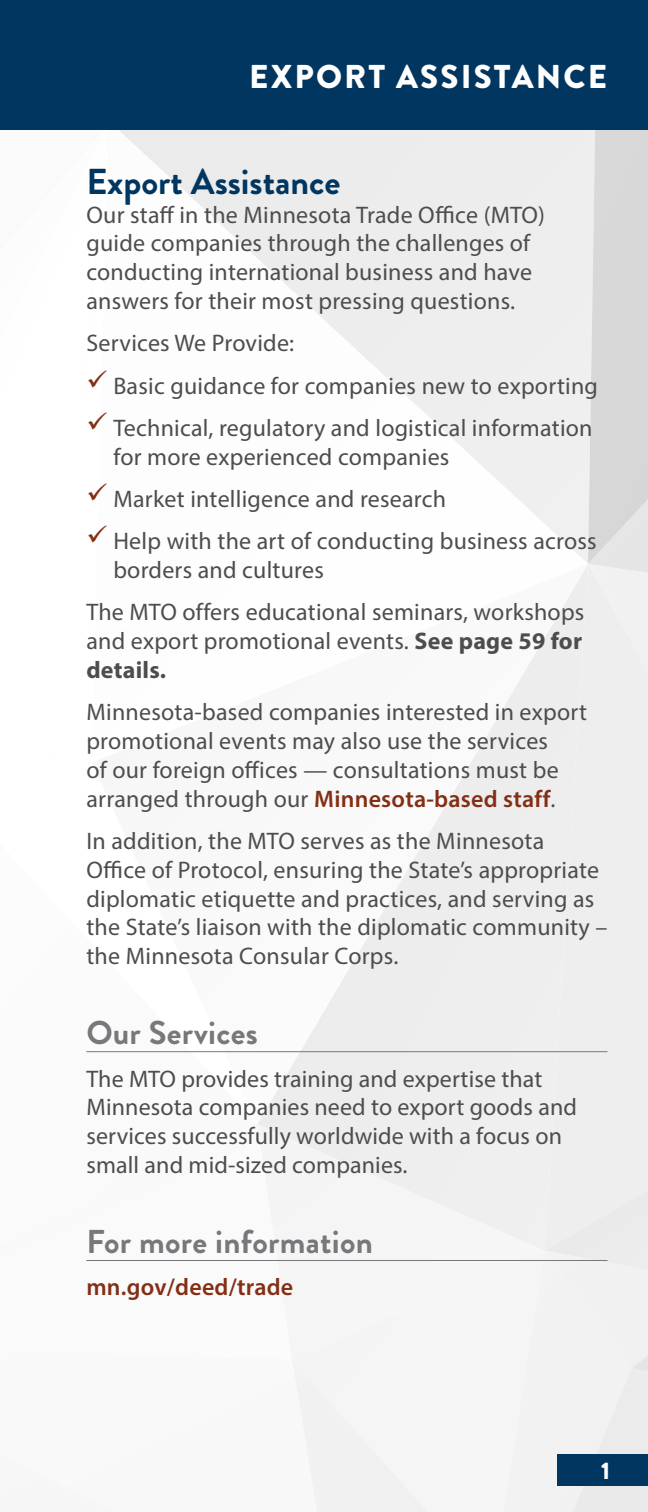
<style>
.page{position:relative;width:648px;height:1512px;background:#fff}
.page>*{position:absolute;margin:0;border:0;box-sizing:border-box;transform-origin:0 0}
.t1{font:700 36px "Brandon Grotesque";color:#003660}
.t2{font:700 33px "Brandon Grotesque";letter-spacing:.01em;color:#77787b}
.t3{font:900 33px "Brandon Grotesque";letter-spacing:.065em;color:#fff}
.t4{font:24px/28.8px "Myriad Pro";letter-spacing:.01em;color:#4d4d4f}
.t5{font:600 24px "Myriad Pro";letter-spacing:.01em;color:#842f15}
.t6{font:900 24px "Brandon Grotesque";color:#fff}
.s1{font-weight:700}
.s2{font-weight:600;color:#842f15}
</style>
<div class="page">
<div style="left:588px;top:719px;width:60px;height:455px;background:#eee"></div>
<div style="left:292px;top:1124px;width:253px;height:106px;background:#efefef"></div>
<div style="left:258px;top:1124px;width:34px;height:136px;background:#f4f4f4"></div>
<svg style="left:257px;top:565px;width:331px;height:559px"></svg>
<div style="left:292px;top:1259px;width:137px;height:100px;background:#f5f5f5"></div>
<div style="left:292px;top:1359px;width:136px;height:153px;background:#f5f5f5"></div>
<svg style="left:119px;top:130px;width:469px;height:433px"></svg>
<svg style="left:588px;top:130px;width:60px;height:589px;background:#dfdfdf"></svg>
<div style="left:499px;top:1174px;width:149px;height:338px;background:#f2f2f2"></div>
<div style="left:558px;top:1455px;width:90px;height:31px;background:#003660"></div>
<div style="left:0;top:0;width:648px;height:130px;background:#003660"></div>
<hr style="left:86px;top:1051px;width:521px;height:1px;background:#77787b">
<hr style="left:86px;top:1260px;width:521px;height:1px;background:#77787b">
<h2 class="t3" style="left:249px;top:53px;width:359px">EXPORT ASSISTANCE</h2>
<h2 class="t1" style="left:86px;top:156px;width:256px">Export Assistance</h2>
<p class="t4" style="left:86px;top:200px;width:460px">Our staff in the Minnesota Trade Office (MTO) guide companies through the challenges of conducting international business and have answers for their most pressing questions.</p>
<p class="t4" style="left:86px;top:328px;width:209px">Services We Provide:</p>
<p class="t4" style="left:113px;top:371px;width:486px">Basic guidance for companies new to exporting</p>
<p class="t4" style="left:113px;top:413px;width:481px">Technical, regulatory and logistical information for more experienced companies</p>
<p class="t4" style="left:113px;top:484px;width:334px">Market intelligence and research</p>
<p class="t4" style="left:113px;top:526px;width:485px">Help with the art of conducting business across borders and cultures</p>
<p class="t4" style="left:86px;top:598px;width:500px;text-align:justify">The MTO offers educational seminars, workshops and export promotional events. <span class="s1">See page 59 for details.</span></p>
<p class="t4" style="left:86px;top:697px;width:502px">Minnesota-based companies interested in export promotional events may also use the services<br>of our foreign offices — consultations must be arranged through our <span class="s2">Minnesota-based staff</span>.</p>
<p class="t4" style="left:86px;top:826px;width:523px">In addition, the MTO serves as the Minnesota Office of Protocol, ensuring the State’s appropriate diplomatic etiquette and practices, and serving as the State’s liaison with the diplomatic community – the Minnesota Consular Corps.</p>
<h3 class="t2" style="left:86px;top:1010px;width:173px">Our Services</h3>
<p class="t4" style="left:86px;top:1064px;width:492px">The MTO provides training and expertise that Minnesota companies need to export goods and services successfully worldwide with a focus on small and mid-sized companies.</p>
<h3 class="t2" style="left:86px;top:1219px;width:288px">For more information</h3>
<p class="t5" style="left:86px;top:1272px;width:208px">mn.gov/deed/trade</p>
<p class="t6" style="left:601px;top:1453px;width:10px">1</p>
</div>
